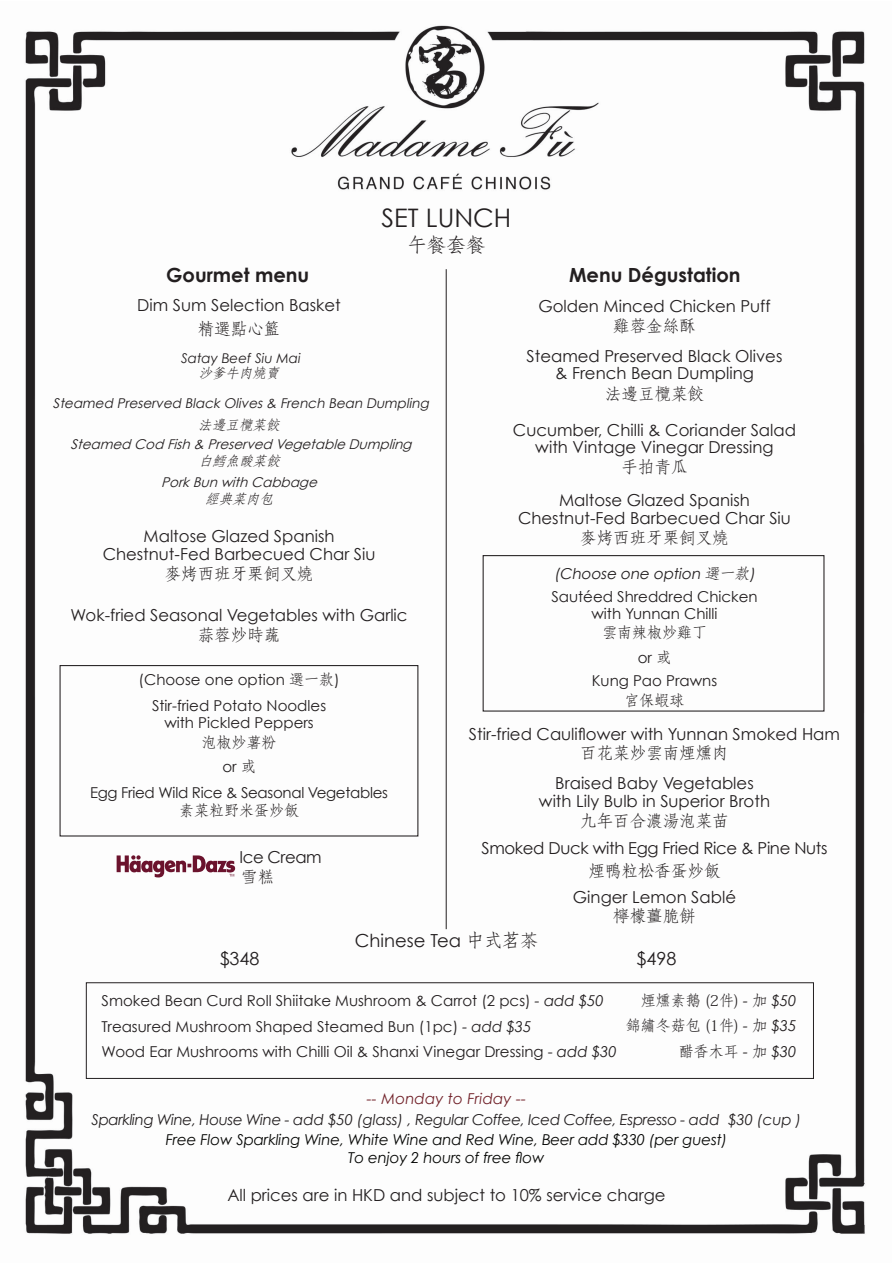
<style>
.page{position:relative;width:893px;height:1263px;background:#fff}
.page>*{position:absolute;margin:0;border:0;box-sizing:border-box;transform-origin:0 0}
.t1{font:25.5px "Century Gothic";color:#231f20}
.t2{font:700 19.5px "Century Gothic";color:#231f20}
.t3{font:19.5px "Adobe Fangsong Std";color:#231f20}
.t4{font:18px "Century Gothic";color:#231f20}
.t5{font:16.5px/18.3px "Century Gothic";color:#231f20;text-align:center}
.t6{font:16.5px "Adobe Fangsong Std";color:#231f20}
.t7{font:16.5px "Century Gothic";letter-spacing:-.02em;color:#231f20}
.t8{font:16.5px "Century Gothic";letter-spacing:-.025em;color:#231f20}
.t9{font:15px/25.8px "Century Gothic";color:#231f20;text-align:center}
.t10{font:italic 15px/18.3px "Century Gothic";letter-spacing:-.01em;color:#040503;text-align:center}
.t11{font:italic 15px "Century Gothic";letter-spacing:-.025em;color:#231f20}
.t12{font:15px/25.8px "Adobe Fangsong Std";color:#231f20;text-align:right}
.t13{font:15px/25.8px "Century Gothic";letter-spacing:-.02em;color:#231f20;text-align:center}
.t14{font:italic 15px "Century Gothic";letter-spacing:.01em;color:#712129}
.t15{font:italic 13.5px "Century Gothic";color:#231f20}
.t16{font:italic 13.5px "Adobe Fangsong Std";color:#231f20}
.t17{font:italic 13.5px "Century Gothic";color:#231f20}
.s1{font-family:"Adobe Fangsong Std"}
.s2{font-style:italic}
.s3{font-family:"Adobe Fangsong Std";font-style:italic}
.s4{font-family:"Century Gothic";font-style:italic}
</style>
<div class="page">
<img style="left:25px;top:25px;width:840px;height:1209px">
<hr style="left:446px;top:269px;width:1px;height:660px;background:#231f20">
<svg style="left:117px;top:855px;width:118px;height:22px"></svg>
<div style="left:60px;top:665px;width:358px;height:171px;border:1px solid #231f20"></div>
<div style="left:483px;top:555px;width:341px;height:156px;border:1px solid #231f20"></div>
<div style="left:86px;top:982px;width:728px;height:97px;border:1px solid #231f20"></div>
<h1 class="t1" style="left:382px;top:202px;width:131px">SET LUNCH</h1>
<p class="t3" style="left:407px;top:232px;width:79px">午餐套餐</p>
<p class="t2" style="left:166px;top:263px;width:145px">Gourmet menu</p>
<p class="t2" style="left:569px;top:263px;width:173px">Menu Dégustation</p>
<p class="t5" style="left:137px;top:296px;width:205px">Dim Sum Selection Basket</p>
<p class="t6" style="left:198px;top:319px;width:84px">精選點心籃</p>
<p class="t17" style="left:181px;top:349px;width:121px">Satay Beef Siu Mai</p>
<p class="t16" style="left:199px;top:365px;width:86px">沙爹牛肉燒賣</p>
<p class="t15" style="left:53px;top:395px;width:380px">Steamed Preserved Black Olives &amp; French Bean Dumpling</p>
<p class="t16" style="left:199px;top:416px;width:85px">法邊豆欖菜餃</p>
<p class="t15" style="left:71px;top:436px;width:347px">Steamed Cod Fish &amp; Preserved Vegetable Dumpling</p>
<p class="t16" style="left:199px;top:453px;width:87px">白鱈魚酸菜餃</p>
<p class="t15" style="left:161px;top:474px;width:161px">PorkBun with Cabbage</p>
<p class="t16" style="left:205px;top:491px;width:74px">經典菜肉包</p>
<p class="t5" style="left:103px;top:527px;width:274px">Maltose Glazed Spanish<br>Chestnut-Fed Barbecued Char Siu</p>
<p class="t6" style="left:165px;top:564px;width:150px">麥烤西班牙栗飼叉燒</p>
<p class="t5" style="left:71px;top:606px;width:339px">Wok-fried Seasonal Vegetables with Garlic</p>
<p class="t6" style="left:198px;top:625px;width:84px">蒜蓉炒時蔬</p>
<p class="t9" style="left:139px;top:667px;width:202px">(Choose one option <span class="s1">選一款</span>)<br>Stir-fried Potato Noodles</p>
<p class="t9" style="left:164px;top:709px;width:151px">with Pickled Peppers</p>
<p class="t12" style="left:202px;top:729px;width:76px">泡椒炒薯粉</p>
<p class="t13" style="left:90px;top:753px;width:299px">or <span class="s1">或<br></span>Egg Fried Wild Rice &amp; Seasonal Vegetables</p>
<p class="t12" style="left:179px;top:798px;width:121px">素菜粒野米蛋炒飯</p>
<p class="t8" style="left:240px;top:847px;width:84px">Ice Cream</p>
<p class="t6" style="left:241px;top:866px;width:34px">雪糕</p>
<p class="t5" style="left:538px;top:297px;width:234px">Golden Minced Chicken Puff</p>
<p class="t6" style="left:613px;top:316px;width:84px">雞蓉金絲酥</p>
<p class="t5" style="left:527px;top:348px;width:257px;line-height:16.5px">Steamed Preserved Black Olives &amp; French Bean Dumpling</p>
<p class="t6" style="left:605px;top:384px;width:101px">法邊豆欖菜餃</p>
<p class="t5" style="left:513px;top:422px;width:285px;line-height:16.8px">Cucumber, Chilli &amp; Coriander Salad with Vintage Vinegar Dressing</p>
<p class="t6" style="left:621px;top:457px;width:67px">手拍青瓜</p>
<p class="t5" style="left:518px;top:491px;width:274px">Maltose Glazed Spanish<br>Chestnut-Fed Barbecued Char Siu</p>
<p class="t6" style="left:580px;top:528px;width:150px">麥烤西班牙栗飼叉燒</p>
<p class="t9" style="left:551px;top:562px;width:208px;line-height:22.8px;text-align:left"><span class="s2">(Choose one option</span> <span class="s3">選一款</span><span class="s2">)<br></span>Sautéed Shreddred Chicken</p>
<p class="t9" style="left:591px;top:600px;width:128px">with Yunnan Chilli</p>
<p class="t12" style="left:602px;top:620px;width:106px">雲南辣椒炒雞丁</p>
<p class="t9" style="left:592px;top:646px;width:127px;line-height:23.1px">or <span class="s1">或<br></span>Kung Pao Prawns</p>
<p class="t12" style="left:624px;top:688px;width:61px">宮保蝦球</p>
<p class="t5" style="left:469px;top:724px;width:373px">Stir-fried Cauliflower with Yunnan Smoked Ham</p>
<p class="t6" style="left:580px;top:743px;width:150px">百花菜炒雲南煙燻肉</p>
<p class="t5" style="left:539px;top:773px;width:233px">Braised Baby Vegetables with Lily Bulb in Superior Broth</p>
<p class="t6" style="left:580px;top:810px;width:150px">九年百合濃湯泡菜苗</p>
<p class="t7" style="left:481px;top:838px;width:348px">Smoked Duck with Egg Fried Rice &amp; Pine Nuts</p>
<p class="t6" style="left:588px;top:860px;width:133px">煙鴨粒松香蛋炒飯</p>
<p class="t5" style="left:573px;top:887px;width:165px">Ginger Lemon Sablé</p>
<p class="t6" style="left:613px;top:906px;width:84px">檸檬薑脆餅</p>
<p class="t4" style="left:355px;top:929px;width:185px">Chinese Tea <span class="s1">中式茗茶</span></p>
<p class="t4" style="left:220px;top:948px;width:41px">$348</p>
<p class="t4" style="left:636px;top:948px;width:41px">$498</p>
<p class="t9" style="left:102px;top:987px;width:517px;text-align:left">Smoked Bean Curd Roll Shiitake Mushroom &amp; Carrot (2 pcs) <span class="s2">- add $50<br></span>Treasured Mushroom Shaped Steamed Bun (1pc) <span class="s2">- add $35<br></span>Wood Ear Mushrooms with Chilli Oil &amp; Shanxi Vinegar Dressing - <span class="s2">add $30</span></p>
<p class="t12" style="left:626px;top:987px;width:172px">煙燻素鵝 (2件) <span class="s4">-</span> 加 <span class="s4">$50</span>錦繡冬菇包 (1件) <span class="s4">-</span> 加 <span class="s4">$35</span>醋香木耳 <span class="s4">-</span> 加 <span class="s4">$30</span></p>
<p class="t14" style="left:367px;top:1089px;width:161px">-- Monday to Friday --</p>
<p class="t11" style="left:92px;top:1110px;width:711px">Sparkling Wine, House Wine - add $50 (glass) , Regular Coffee, Iced Coffee, Espresso - add $30 (cup )</p>
<p class="t10" style="left:166px;top:1130px;width:563px">Free Flow Sparkling Wine, White Wine and Red Wine, Beer add $330 (per guest)<br>To enjoy 2 hours of free flow</p>
<p class="t5" style="left:227px;top:1186px;width:440px">All prices are in HKD and subject to 10% service charge</p>
</div>
